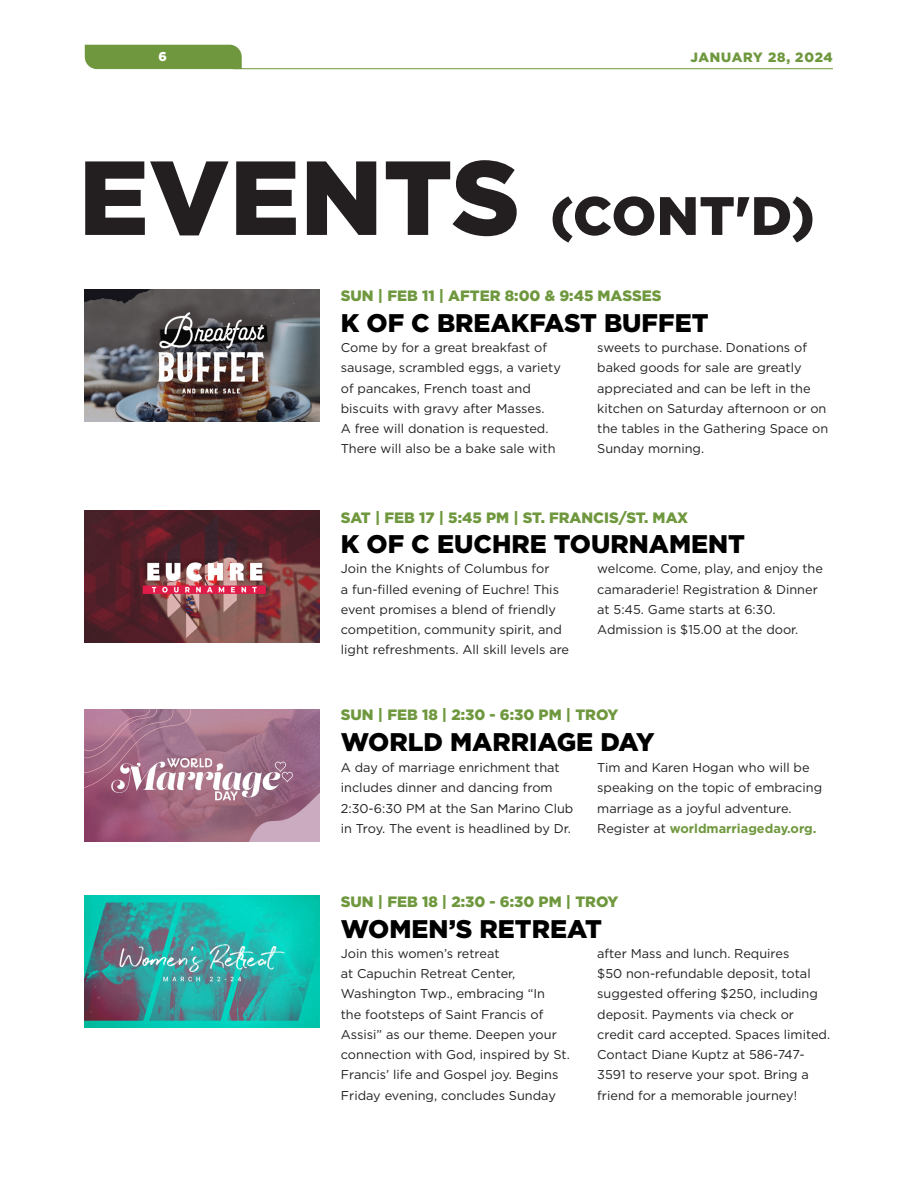
<style>
.page{position:relative;width:918px;height:1188px;background:#fff}
.page>*{position:absolute;margin:0;border:0;box-sizing:border-box;transform-origin:0 0}
.H1_Big{font:900 54px "Gotham";color:#231f20}
.Event_Title{font:900 25.5px "Gotham";color:#000}
.Event_Date{font:900 15px "Gotham";color:#6f983e}
.t1{font:900 13.5px "Gotham";color:#6f983e}
.t2{font:12.75px/20.2px "Gotham";color:#231f20}
.t3{font:900 12.75px "Gotham";color:#fff}
.s1{font-size:105px}
.s2{font-weight:700;color:#6f983e}
</style>
<div class="page">
<hr style="left:233px;top:68px;width:600px;height:1px;background:#6f983e">
<div style="left:85px;top:45px;width:157px;height:24px;background:#6f983e"></div>
<img style="left:85px;top:709px;width:235px;height:133px">
<img style="left:85px;top:895px;width:235px;height:132px">
<img style="left:85px;top:511px;width:235px;height:132px">
<img style="left:85px;top:289px;width:235px;height:133px">
<p class="t3" style="left:159px;top:47px;width:10px">6</p>
<p class="t1" style="left:691px;top:48px;width:144px">JANUARY 28, 2024</p>
<p class="H1_Big" style="left:79px;top:179px;width:738px"><span class="s1">EVENTS</span> (CONT'D)</p>
<p class="Event_Date" style="left:341px;top:286px;width:322px">SUN | FEB 11 | AFTER 8:00 &amp; 9:45 MASSES</p>
<p class="Event_Title" style="left:341px;top:306px;width:369px">K OF C BREAKFAST BUFFET</p>
<p class="t2" style="left:341px;top:337px;width:222px">Come by for a great breakfast of sausage, scrambled eggs, a variety of pancakes, French toast and biscuits with gravy after Masses.<br>A free will donation is requested.<br>There will also be a bake sale with</p>
<p class="t2" style="left:597px;top:337px;width:233px">sweets to purchase. Donations of baked goods for sale are greatly appreciated and can be left in the kitchen on Saturday afternoon or on the tables in the Gathering Space on<br>Sunday morning.</p>
<p class="Event_Date" style="left:341px;top:507px;width:349px">SAT | FEB 17 | 5:45 PM | ST. FRANCIS/ST. MAX</p>
<p class="Event_Title" style="left:341px;top:527px;width:406px">K OF C EUCHRE TOURNAMENT</p>
<p class="t2" style="left:341px;top:559px;width:230px">Join the Knights of Columbus for<br>a fun-filled evening of Euchre! This event promises a blend of friendly competition, community spirit, and light refreshments. All skill levels are</p>
<p class="t2" style="left:597px;top:559px;width:227px">welcome. Come, play, and enjoy the camaraderie! Registration &amp; Dinner at 5:45. Game starts at 6:30.<br>Admission is $15.00 at the door.</p>
<p class="Event_Date" style="left:341px;top:705px;width:279px">SUN | FEB 18 | 2:30 - 6:30 PM | TROY</p>
<p class="Event_Title" style="left:341px;top:724px;width:315px">WORLD MARRIAGE DAY</p>
<p class="t2" style="left:341px;top:757px;width:234px">A day of marriage enrichment that includes dinner and dancing from 2:30-6:30 PM at the San Marino Club in Troy. The event is headlined by Dr.</p>
<p class="t2" style="left:597px;top:757px;width:226px">Tim and Karen Hogan who will be speaking on the topic of embracing marriage as a joyful adventure.<br>Register at <span class="s2">worldmarriageday.org.</span></p>
<p class="Event_Date" style="left:341px;top:892px;width:279px">SUN | FEB 18 | 2:30 - 6:30 PM | TROY</p>
<p class="Event_Title" style="left:341px;top:911px;width:263px">WOMEN’S RETREAT</p>
<p class="t2" style="left:341px;top:943px;width:231px">Join this women’s retreat<br>at Capuchin Retreat Center,<br>Washington Twp., embracing “In<br>the footsteps of Saint Francis of<br>Assisi” as our theme. Deepen your connection with God, inspired by St.<br>Francis’ life and Gospel joy. Begins<br>Friday evening, concludes Sunday</p>
<p class="t2" style="left:597px;top:943px;width:234px">after Mass and lunch. Requires<br>$50 non-refundable deposit, total suggested offering $250, including deposit. Payments via check or credit card accepted. Spaces limited.<br>Contact Diane Kuptz at 586-747- 3591 to reserve your spot. Bring a friend for a memorable journey!</p>
</div>
